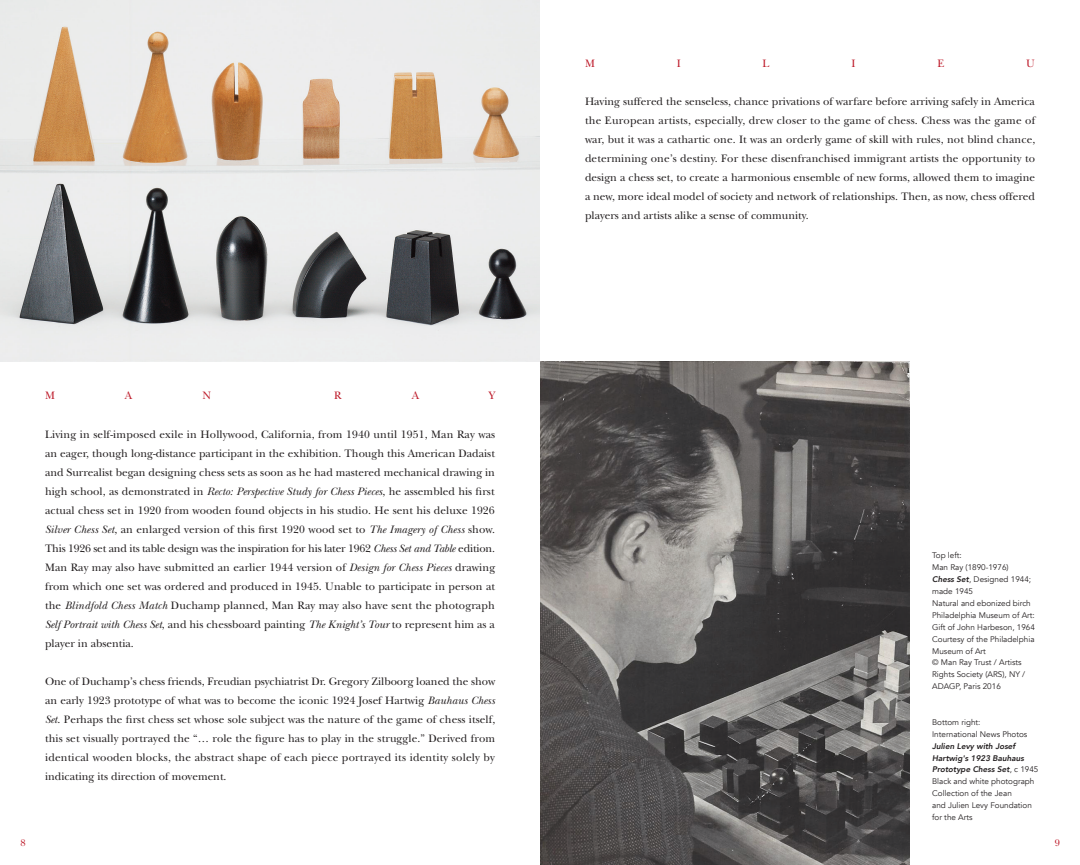
<style>
.page{position:relative;width:1080px;height:865px;background:#fff}
.page>*{position:absolute;margin:0;border:0;box-sizing:border-box;transform-origin:0 0}
.t1{font:11.25px/19px "New Baskerville Std";color:#231f20;text-align:justify}
.t2{font:11.25px "New Baskerville Std";color:#be1d2c}
.t3{font:10px "New Baskerville Std";color:#be1d2c}
.t4{font:8.12px/11.9px "Avenir";color:#231f20}
.s1{font-style:italic}
.s2{font-weight:800;font-style:italic}
</style>
<div class="page">
<img style="left:540px;top:361px;width:370px;height:503px">
<img style="left:0;top:0;width:540px;height:361px">
<p class="t2" style="left:45px;top:389px;width:11px">M</p>
<p class="t2" style="left:125px;top:389px;width:9px">A</p>
<p class="t2" style="left:202px;top:389px;width:10px">N</p>
<p class="t2" style="left:334px;top:389px;width:9px">R</p>
<p class="t2" style="left:412px;top:389px;width:9px">A</p>
<p class="t2" style="left:489px;top:389px;width:7px">Y</p>
<p class="t1" style="left:45px;top:424px;width:452px">Living in self-imposed exile in Hollywood, California, from 1940 until 1951, Man Ray was an eager, though long-distance participant in the exhibition. Though this American Dadaist and Surrealist began designing chess sets as soon as he had mastered mechanical drawing in high school, as demonstrated in <span class="s1">Recto: Perspective Study for Chess Pieces</span>, he assembled his first actual chess set in 1920 from wooden found objects in his studio. He sent his deluxe 1926<br><span class="s1">Silver Chess Set</span>, an enlarged version of this first 1920 wood set to <span class="s1">The Imagery of Chess</span> show.<br>This 1926 set and its table design was the inspiration for his later 1962 <span class="s1">Chess Set and Table</span> edition.<br>Man Ray may also have submitted an earlier 1944 version of <span class="s1">Design for Chess Pieces</span> drawing from which one set was ordered and produced in 1945. Unable to participate in person at the <span class="s1">Blindfold Chess Match</span> Duchamp planned, Man Ray may also have sent the photograph <span class="s1">Self Portrait with Chess Set</span>, and his chessboard painting <span class="s1">The Knight’s Tour</span> to represent him as a player in absentia.</p>
<p class="t1" style="left:45px;top:671px;width:452px">One of Duchamp’s chess friends, Freudian psychiatrist Dr. Gregory Zilboorg loaned the show an early 1923 prototype of what was to become the iconic 1924 Josef Hartwig <span class="s1">Bauhaus Chess Set</span>. Perhaps the first chess set whose sole subject was the nature of the game of chess itself, this set visually portrayed the “… role the figure has to play in the struggle.” Derived from identical wooden blocks, the abstract shape of each piece portrayed its identity solely by indicating its direction of movement.</p>
<p class="t2" style="left:585px;top:56px;width:11px">M</p>
<p class="t2" style="left:677px;top:56px;width:6px">I</p>
<p class="t2" style="left:763px;top:56px;width:8px">L</p>
<p class="t2" style="left:851px;top:56px;width:6px">I</p>
<p class="t2" style="left:937px;top:56px;width:8px">E</p>
<p class="t2" style="left:1026px;top:56px;width:10px">U</p>
<p class="t1" style="left:585px;top:91px;width:452px">Having suffered the senseless, chance privations of warfare before arriving safely in America the European artists, especially, drew closer to the game of chess. Chess was the game of war, but it was a cathartic one. It was an orderly game of skill with rules, not blind chance, determining one’s destiny. For these disenfranchised immigrant artists the opportunity to design a chess set, to create a harmonious ensemble of new forms, allowed them to imagine a new, more ideal model of society and network of relationships. Then, as now, chess offered players and artists alike a sense of community.</p>
<p class="t4" style="left:932px;top:549px;width:104px">Top left:<br>Man Ray (1890-1976)<br><span class="s2">Chess Set</span>, Designed 1944; made 1945<br>Natural and ebonized birch<br>Philadelphia Museum of Art:<br>Gift of John Harbeson, 1964<br>Courtesy of the Philadelphia<br>Museum of Art<br>© Man Ray Trust / Artists<br>Rights Society (ARS), NY /<br>ADAGP, Paris 2016</p>
<p class="t4" style="left:932px;top:715px;width:97px">Bottom right:<br>International News Photos</p>
<p class="t4" style="left:932px;top:739px;width:108px"><span class="s2">Julien Levy with Josef<br>Hartwig's 1923 Bauhaus<br>Prototype Chess Set</span>, c 1945<br>Black and white photograph<br>Collection of the Jean<br>and Julien Levy Foundation for the Arts</p>
<p class="t3" style="left:20px;top:836px;width:7px">8</p>
<p class="t3" style="left:1055px;top:836px;width:7px">9</p>
</div>
